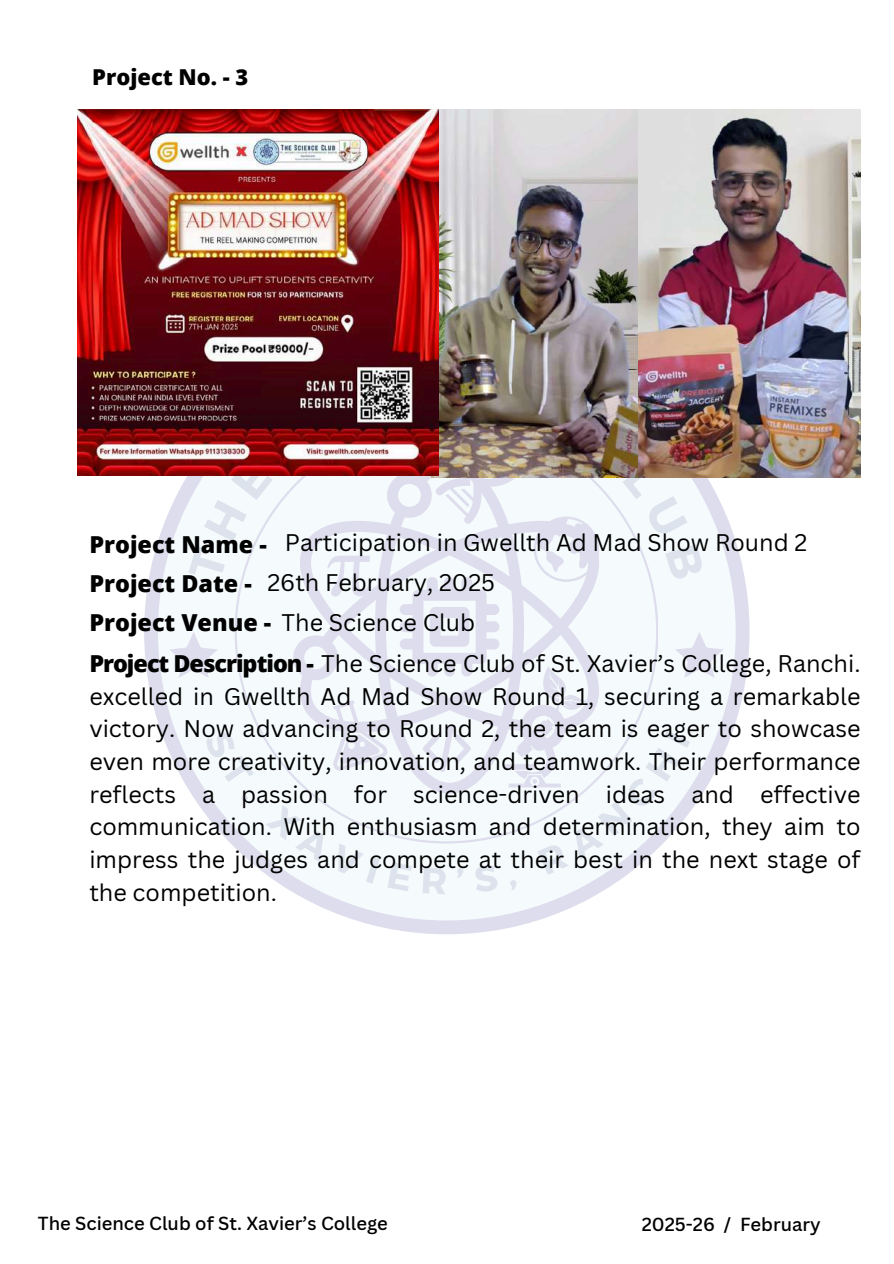
<style>
.page{position:relative;width:894px;height:1264px;background:#fff}
.page>*{position:absolute;margin:0;border:0;box-sizing:border-box;transform-origin:0 0}
.t1{font:23.4px/32.7px "Canva Sans";color:#000;text-align:justify}
.t2{font:800 23.4px/39.8px "Open Sans";color:#000}
.t3{font:800 21.9px "Open Sans";color:#000}
.t4{font:500 18.45px "Canva Sans";color:#000}
.t5{font:500 18.3px "Canva Sans";color:#000}
.s1{font-family:"Open Sans";font-weight:800}
</style>
<div class="page">
<div style="left:144px;top:329px;width:605px;height:605px;background:#dedded;border-radius:50%"></div>
<div style="left:158px;top:343px;width:577px;height:577px;background:#f5fbfc;border-radius:50%"></div>
<svg style="left:234px;top:475px;width:423px;height:368px"></svg>
<svg style="left:170px;top:632px;width:47px;height:46px"></svg>
<svg style="left:293px;top:475px;width:311px;height:318px"></svg>
<svg style="left:435px;top:478px;width:83px;height:46px"></svg>
<svg style="left:326px;top:555px;width:44px;height:45px"></svg>
<svg style="left:316px;top:694px;width:73px;height:79px"></svg>
<svg style="left:533px;top:516px;width:66px;height:66px"></svg>
<svg style="left:422px;top:724px;width:49px;height:48px"></svg>
<img style="left:431px;top:110px;width:429px;height:368px">
<img style="left:77px;top:110px;width:361px;height:365px">
<svg style="left:188px;top:459px;width:85px;height:123px"></svg>
<svg style="left:622px;top:461px;width:65px;height:77px"></svg>
<svg style="left:203px;top:728px;width:51px;height:74px"></svg>
<svg style="left:265px;top:804px;width:115px;height:79px"></svg>
<svg style="left:504px;top:631px;width:219px;height:258px"></svg>
<p class="t3" style="left:92px;top:61px;width:157px">Project No. - 3</p>
<p class="t1" style="left:285px;top:525px;width:524px">Participation in Gwellth Ad Mad Show Round 2</p>
<p class="t2" style="left:89px;top:523px;width:179px">Project Name -<br>Project Date -</p>
<p class="t1" style="left:89px;top:605px;width:387px"><span class="s1">Project Venue -</span> The Science Club</p>
<p class="t1" style="left:267px;top:565px;width:229px">26th February, 2025</p>
<p class="t1" style="left:89px;top:646px;width:772px"><span class="s1">Project Description -</span> The Science Club of St. Xavier’s College, Ranchi.</p>
<p class="t1" style="left:89px;top:679px;width:772px">excelled in Gwellth Ad Mad Show Round 1, securing a remarkable victory. Now advancing to Round 2, the team is eager to showcase even more creativity, innovation, and teamwork. Their performance reflects a passion for science-driven ideas and effective communication. With enthusiasm and determination, they aim to impress the judges and compete at their best in the next stage of the competition.</p>
<p class="t5" style="left:38px;top:1209px;width:351px">The Science Club of St. Xavier’s College</p>
<p class="t4" style="left:641px;top:1211px;width:180px">2025-26 / February</p>
</div>
